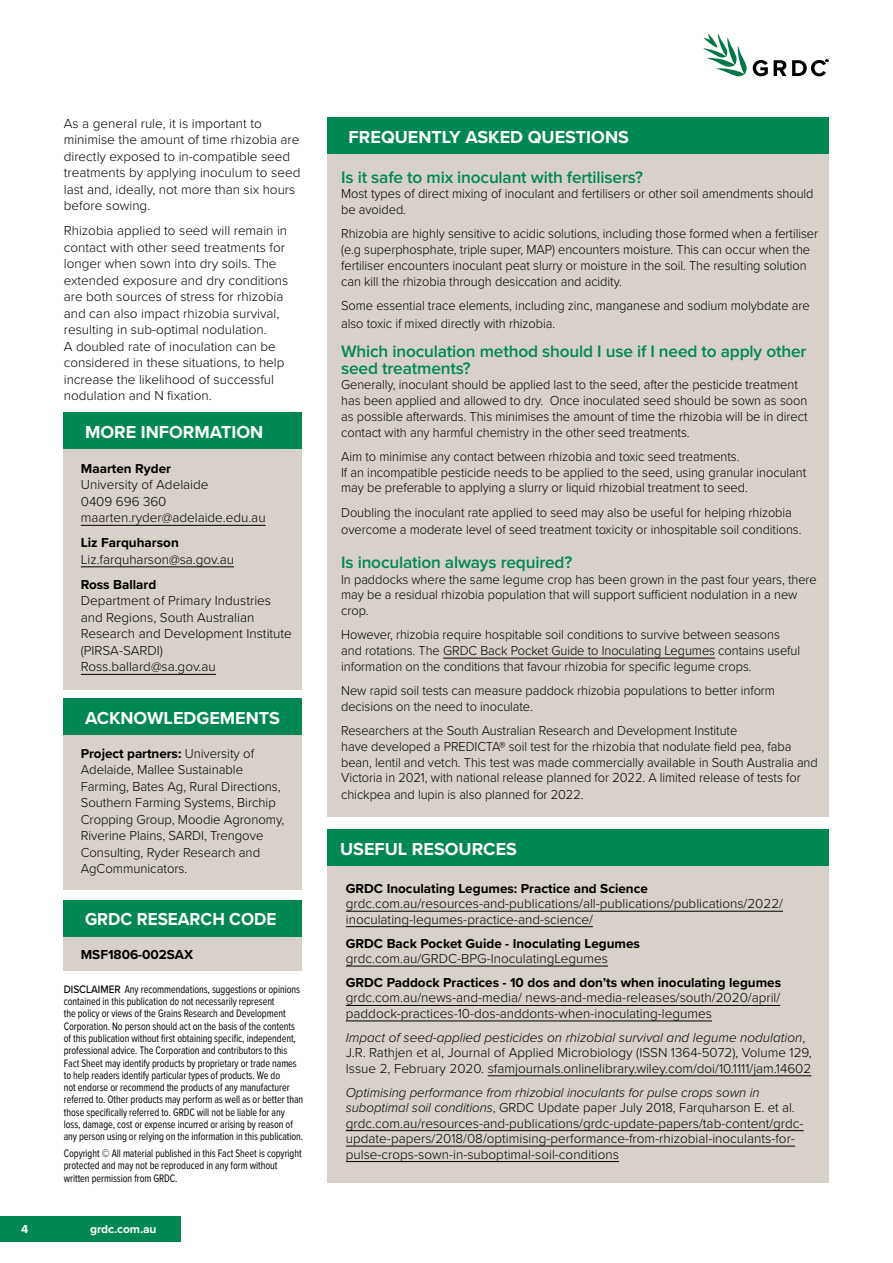
<style>
.page{position:relative;width:893px;height:1263px;background:#fff}
.page>*{position:absolute;margin:0;border:0;box-sizing:border-box;transform-origin:0 0}
.t1{font:700 18px "Proxima Nova";color:#fff}
.t2{font:700 18px "Proxima Nova";color:#fff;scale:.95 1}
.t3{font:600 17.25px/16.5px "Proxima Nova";letter-spacing:-.01em;color:#008752}
.t4{font:300 13.5px/15.8px "Proxima Nova";letter-spacing:-.005em;color:#000;scale:.95 1}
.t5{font:300 13.5px/16.5px "Proxima Nova";letter-spacing:-.005em;color:#000}
.t6{font:700 13.5px "Proxima Nova";color:#000}
.t7{font:700 12px "Proxima Nova";letter-spacing:-.005em;color:#fff}
.t8{font:11.25px/12.3px "Proxima Nova Cond";letter-spacing:-.005em;color:#000;scale:.9 1}
.s1{font-weight:700}
.s2{font-family:"Proxima Nova";font-weight:500}
.s3{font-style:italic}
</style>
<div class="page">
<div style="left:0;top:1216px;width:181px;height:26px;background:#008752"></div>
<svg style="left:703px;top:33px;width:44px;height:44px"></svg>
<svg style="left:753px;top:60px;width:15px;height:16px"></svg>
<svg style="left:774px;top:60px;width:12px;height:16px"></svg>
<svg style="left:792px;top:60px;width:36px;height:16px"></svg>
<div style="left:327px;top:154px;width:502px;height:662px;background:#d7d1c9"></div>
<div style="left:327px;top:117px;width:502px;height:37px;background:#008752"></div>
<hr style="left:443px;top:658px;width:272px;height:1px;background:#000">
<div style="left:327px;top:866px;width:502px;height:316px;background:#d7d1c9"></div>
<div style="left:327px;top:829px;width:502px;height:37px;background:#008752"></div>
<div style="left:64px;top:449px;width:238px;height:241px;background:#d7d1c9"></div>
<div style="left:64px;top:412px;width:238px;height:37px;background:#008752"></div>
<hr style="left:81px;top:525px;width:185px;height:1px;background:#000">
<hr style="left:81px;top:567px;width:153px;height:1px;background:#000">
<hr style="left:81px;top:674px;width:135px;height:1px;background:#000">
<div style="left:64px;top:937px;width:238px;height:34px;background:#d7d1c9"></div>
<div style="left:64px;top:900px;width:238px;height:37px;background:#008752"></div>
<div style="left:64px;top:733px;width:238px;height:157px;background:#d7d1c9"></div>
<div style="left:64px;top:698px;width:238px;height:37px;background:#008752"></div>
<hr style="left:346px;top:911px;width:437px;height:1px;background:#000">
<hr style="left:346px;top:926px;width:247px;height:1px;background:#000">
<hr style="left:346px;top:966px;width:262px;height:1px;background:#000">
<hr style="left:346px;top:1005px;width:434px;height:1px;background:#000">
<hr style="left:346px;top:1021px;width:366px;height:1px;background:#000">
<hr style="left:488px;top:1075px;width:323px;height:1px;background:#000">
<hr style="left:346px;top:1130px;width:458px;height:1px;background:#000">
<hr style="left:346px;top:1146px;width:449px;height:1px;background:#000">
<hr style="left:346px;top:1161px;width:273px;height:1px;background:#000">
<p class="t5" style="left:64px;top:114px;width:238px">As a general rule, it is important to minimise the amount of time rhizobia are directly exposed to in-compatible seed treatments by applying inoculum to seed last and, ideally, not more than six hours before sowing.</p>
<p class="t5" style="left:64px;top:222px;width:226px">Rhizobia applied to seed will remain in contact with other seed treatments for longer when sown into dry soils. The extended exposure and dry conditions are both sources of stress for rhizobia and can also impact rhizobia survival, resulting in sub-optimal nodulation.<br>A doubled rate of inoculation can be considered in these situations, to help increase the likelihood of successful nodulation and N fixation.</p>
<h1 class="t1" style="left:85px;top:418px;width:180px">MORE INFORMATION</h1>
<p class="t6" style="left:81px;top:458px;width:92px">Maarten Ryder</p>
<p class="t5" style="left:81px;top:476px;width:186px">University of Adelaide<br>0409 696 360 maarten.ryder@adelaide.edu.au</p>
<p class="t6" style="left:81px;top:533px;width:100px">Liz Farquharson</p>
<p class="t5" style="left:81px;top:550px;width:155px">Liz.farquharson@sa.gov.au</p>
<p class="t6" style="left:81px;top:574px;width:77px">Ross Ballard</p>
<p class="t5" style="left:81px;top:592px;width:213px">Department of Primary Industries and Regions, South Australian<br>Research and Development Institute (PIRSA-SARDI)<br>Ross.ballard@sa.gov.au</p>
<h1 class="t1" style="left:85px;top:704px;width:197px">ACKNOWLEDGEMENTS</h1>
<p class="t5" style="left:81px;top:744px;width:205px"><span class="s1">Project partners:</span> University of<br>Adelaide, Mallee Sustainable<br>Farming, Bates Ag, Rural Directions,<br>Southern Farming Systems, Birchip<br>Cropping Group, Moodie Agronomy,<br>Riverine Plains, SARDI, Trengove<br>Consulting, Ryder Research and<br>AgCommunicators.</p>
<h1 class="t2" style="left:85px;top:906px;width:203px">GRDC RESEARCH CODE</h1>
<p class="t6" style="left:81px;top:944px;width:114px">MSF1806-002SAX</p>
<p class="t8" style="left:64px;top:983px;width:268px"><span class="s2">DISCLAIMER</span> Any recommendations, suggestions or opinions contained in this publication do not necessarily represent<br>the policy or views of the Grains Research and Development Corporation. No person should act on the basis of the contents of this publication without first obtaining specific, independent, professional advice. The Corporation and contributors to this Fact Sheet may identify products by proprietary or trade names to help readers identify particular types of products. We do<br>not endorse or recommend the products of any manufacturer referred to. Other products may perform as well as or better than those specifically referred to. GRDC will not be liable for any loss, damage, cost or expense incurred or arising by reason of any person using or relying on the information in this publication.</p>
<p class="t8" style="left:64px;top:1147px;width:266px">Copyright © All material published in this Fact Sheet is copyright protected and may not be reproduced in any form without written permission from GRDC.</p>
<p class="t7" style="left:21px;top:1220px;width:9px">4</p>
<p class="t7" style="left:90px;top:1220px;width:68px">grdc.com.au</p>
<h1 class="t1" style="left:349px;top:123px;width:282px">FREQUENTLY ASKED QUESTIONS</h1>
<p class="t3" style="left:341px;top:169px;width:303px">Is it safe to mix inoculant with fertilisers?</p>
<p class="t4" style="left:341px;top:185px;width:499px">Most types of direct mixing of inoculant and fertilisers or other soil amendments should be avoided.</p>
<p class="t4" style="left:341px;top:225px;width:504px">Rhizobia are highly sensitive to acidic solutions, including those formed when a fertiliser (e.g superphosphate, triple super, MAP) encounters moisture. This can occur when the fertiliser encounters inoculant peat slurry or moisture in the soil. The resulting solution can kill the rhizobia through desiccation and acidity.</p>
<p class="t4" style="left:341px;top:296px;width:495px;line-height:17.9px">Some essential trace elements, including zinc, manganese and sodium molybdate are also toxic if mixed directly with rhizobia.</p>
<p class="t3" style="left:341px;top:344px;width:467px">Which inoculation method should I use if I need to apply other seed treatments?</p>
<p class="t4" style="left:341px;top:376px;width:492px">Generally, inoculant should be applied last to the seed, after the pesticide treatment has been applied and allowed to dry. Once inoculated seed should be sown as soon as possible afterwards. This minimises the amount of time the rhizobia will be in direct contact with any harmful chemistry in the other seed treatments.</p>
<p class="t4" style="left:341px;top:448px;width:491px">Aim to minimise any contact between rhizobia and toxic seed treatments.<br>If an incompatible pesticide needs to be applied to the seed, using granular inoculant may be preferable to applying a slurry or liquid rhizobial treatment to seed.</p>
<p class="t4" style="left:341px;top:502px;width:486px;line-height:17.9px">Doubling the inoculant rate applied to seed may also be useful for helping rhizobia overcome a moderate level of seed treatment toxicity or inhospitable soil conditions.</p>
<p class="t3" style="left:341px;top:555px;width:233px">Is inoculation always required?</p>
<p class="t4" style="left:341px;top:570px;width:502px">In paddocks where the same legume crop has been grown in the past four years, there may be a residual rhizobia population that will support sufficient nodulation in a new crop.</p>
<p class="t4" style="left:341px;top:626px;width:485px">However, rhizobia require hospitable soil conditions to survive between seasons and rotations. The GRDC Back Pocket Guide to Inoculating Legumes contains useful information on the conditions that favour rhizobia for specific legume crops.</p>
<p class="t4" style="left:341px;top:682px;width:458px">New rapid soil tests can measure paddock rhizobia populations to better inform decisions on the need to inoculate.</p>
<p class="t4" style="left:341px;top:722px;width:503px">Researchers at the South Australian Research and Development Institute<br>have developed a PREDICTA® soil test for the rhizobia that nodulate field pea, faba bean, lentil and vetch. This test was made commercially available in South Australia and Victoria in 2021, with national release planned for 2022. A limited release of tests for chickpea and lupin is also planned for 2022.</p>
<h1 class="t1" style="left:340px;top:835px;width:178px">USEFUL RESOURCES</h1>
<p class="t6" style="left:346px;top:878px;width:304px">GRDC Inoculating Legumes: Practice and Science</p>
<p class="t5" style="left:346px;top:895px;width:439px;line-height:15.5px">grdc.com.au/resources-and-publications/all-publications/publications/2022/ inoculating-legumes-practice-and-science/</p>
<p class="t6" style="left:346px;top:933px;width:296px">GRDC Back Pocket Guide - Inoculating Legumes</p>
<p class="t5" style="left:346px;top:949px;width:264px">grdc.com.au/GRDC-BPG-InoculatingLegumes</p>
<p class="t6" style="left:346px;top:972px;width:437px">GRDC Paddock Practices - 10 dos and don’ts when inoculating legumes</p>
<p class="t5" style="left:346px;top:989px;width:436px;line-height:15.5px">grdc.com.au/news-and-media/ news-and-media-releases/south/2020/april/ paddock-practices-10-dos-anddonts-when-inoculating-legumes</p>
<p class="t5" style="left:346px;top:1029px;width:468px;line-height:15.5px"><span class="s3">Impact of seed-applied pesticides on rhizobial survival and legume nodulation</span>,<br>J.R. Rathjen et al, Journal of Applied Microbiology (ISSN 1364-5072), Volume 129,<br>Issue 2, February 2020. sfamjournals.onlinelibrary.wiley.com/doi/10.1111/jam.14602</p>
<p class="t5" style="left:346px;top:1084px;width:459px;line-height:15.5px"><span class="s3">Optimising performance from rhizobial inoculants for pulse crops sown in suboptimal soil conditions</span>, GRDC Update paper July 2018, Farquharson E. et al. grdc.com.au/resources-and-publications/grdc-update-papers/tab-content/grdc&shy;update-papers/2018/08/optimising-performance-from-rhizobial-inoculants-for&shy;pulse-crops-sown-in-suboptimal-soil-conditions</p>
</div>
